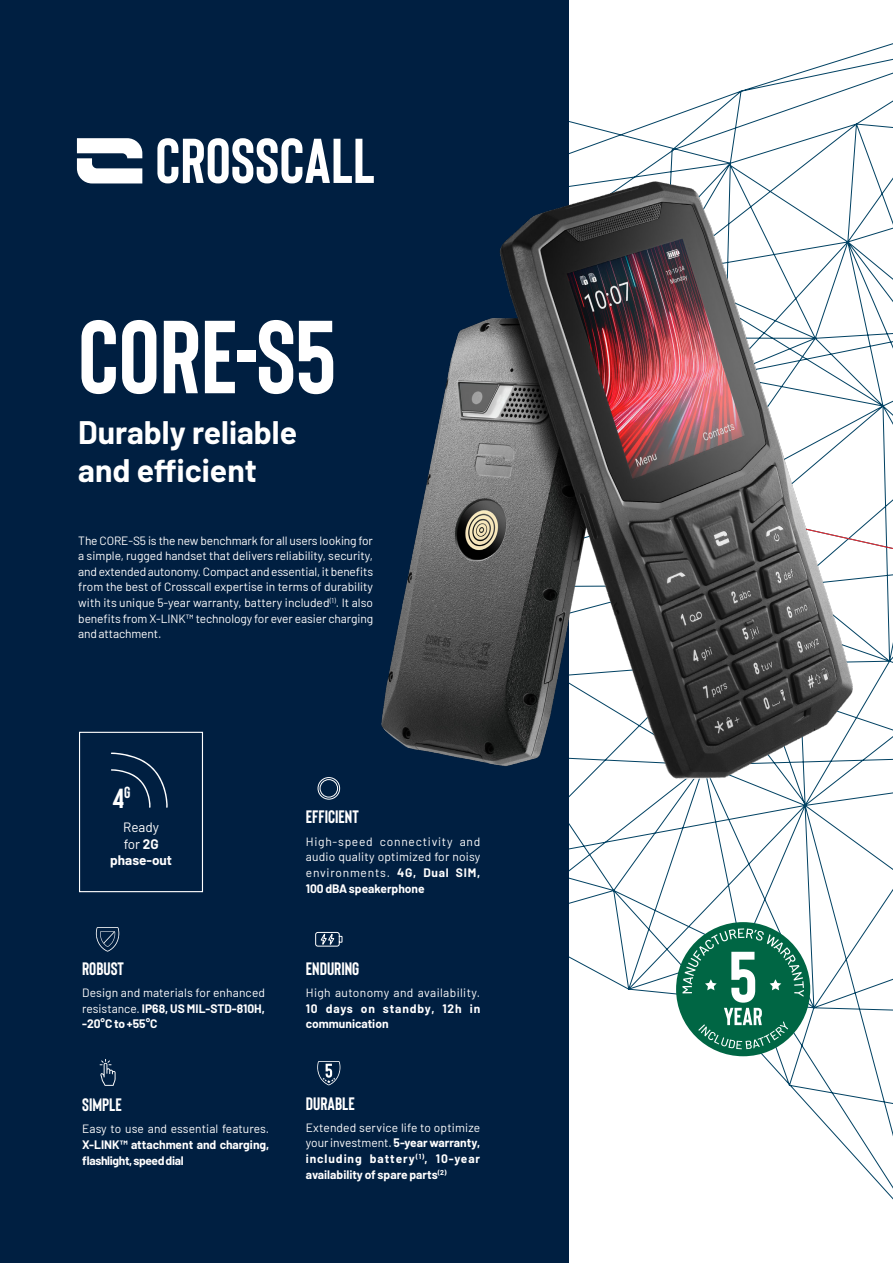
<style>
.page{position:relative;width:893px;height:1263px;background:#fff}
.page>*{position:absolute;margin:0;border:0;box-sizing:border-box;transform-origin:0 0}
.t1{font:700 103.5px "Bison";color:#fff}
.t2{font:700 31.8px/38.2px "Barlow";color:#fff}
.t3{font:700 27.6px "Bison";color:#fff}
.t4{font:700 18px "Bison";color:#fff}
.t5{font:700 13.5px/16.5px "Barlow";color:#fff;text-align:center}
.t6{font:12px/15.6px "Barlow";letter-spacing:.01em;color:#fff;text-align:justify}
.t7{font:700 12px/15.6px "Barlow";color:#fff}
.t8{font:700 12px/15.6px "Barlow";letter-spacing:.045em;color:#fff}
.t9{font:12px "Barlow";letter-spacing:.03em;color:#fff}
.s1{font-weight:400}
.s2{font-weight:700}
</style>
<div class="page">
<svg style="left:569px;top:43px;width:324px;height:1157px"></svg>
<div style="left:0;top:0;width:569px;height:1263px;background:#001f41"></div>
<svg style="left:157px;top:138px;width:144px;height:45px"></svg>
<svg style="left:77px;top:138px;width:65px;height:45px"></svg>
<img style="left:301px;top:126px;width:592px;height:722px">
<div style="left:79px;top:732px;width:124px;height:160px;border:1px solid #fff"></div>
<svg style="left:111px;top:752px;width:57px;height:56px"></svg>
<svg style="left:99px;top:1059px;width:17px;height:27px"></svg>
<svg style="left:96px;top:927px;width:23px;height:24px"></svg>
<div style="left:320px;top:779px;width:18px;height:18px;border:1px solid #fff;border-radius:50%"></div>
<div style="left:318px;top:777px;width:22px;height:22px;border:1px solid #fff;border-radius:50%"></div>
<svg style="left:315px;top:931px;width:28px;height:16px"></svg>
<svg style="left:317px;top:1061px;width:23px;height:24px"></svg>
<div style="left:676px;top:922px;width:134px;height:134px;background:#064;border-radius:50%"></div>
<svg style="left:682px;top:928px;width:122px;height:121px"></svg>
<h1 class="t1" style="left:78px;top:292px;width:259px">CORE-S5</h1>
<h2 class="t2" style="left:78px;top:411px;width:220px">Durably reliable and efficient</h2>
<p class="t6" style="left:78px;top:532px;width:296px">The CORE-S5 is the new benchmark for all users looking for a simple, rugged handset that delivers reliability, security, and extended autonomy. Compact and essential, it benefits from the best of Crosscall expertise in terms of durability with its unique 5-year warranty, battery included<sup>(1)</sup>. It also benefits from X-LINK™ technology for ever easier charging and attachment.</p>
<h3 class="t3" style="left:112px;top:781px;width:20px">4<sup>G</sup></h3>
<p class="t5" style="left:110px;top:818px;width:63px"><span class="s1">Ready<br>for</span> 2G phase-out</p>
<h3 class="t4" style="left:82px;top:957px;width:43px">ROBUST</h3>
<p class="t6" style="left:82px;top:984px;width:184px">Design and materials for enhanced resistance. <span class="s2">IP68, US MIL-STD-810H, -20°C to +55°C</span></p>
<h3 class="t4" style="left:82px;top:1094px;width:41px">SIMPLE</h3>
<p class="t6" style="left:82px;top:1120px;width:189px">Easy to use and essential features.</p>
<p class="t7" style="left:82px;top:1136px;width:189px">X-LINK™ attachment and charging, flashlight, speed dial</p>
<h3 class="t4" style="left:306px;top:806px;width:54px">EFFICIENT</h3>
<p class="t6" style="left:306px;top:833px;width:176px">High-speed connectivity and audio quality optimized for noisy environments. <span class="s2">4G, Dual SIM, 100 dBA speakerphone</span></p>
<h3 class="t4" style="left:306px;top:957px;width:55px">ENDURING</h3>
<p class="t9" style="left:306px;top:984px;width:176px">High autonomy and availability.</p>
<p class="t8" style="left:306px;top:999px;width:176px">10 days on standby, 12h in communication</p>
<h3 class="t4" style="left:306px;top:1092px;width:50px">DURABLE</h3>
<p class="t7" style="left:306px;top:1119px;width:176px;text-align:justify"><span class="s1">Extended service life to optimize your investment.</span> 5-year warranty, including battery<sup>(1)</sup>, 10-year availability of spare parts<sup>(2)</sup></p>
</div>
